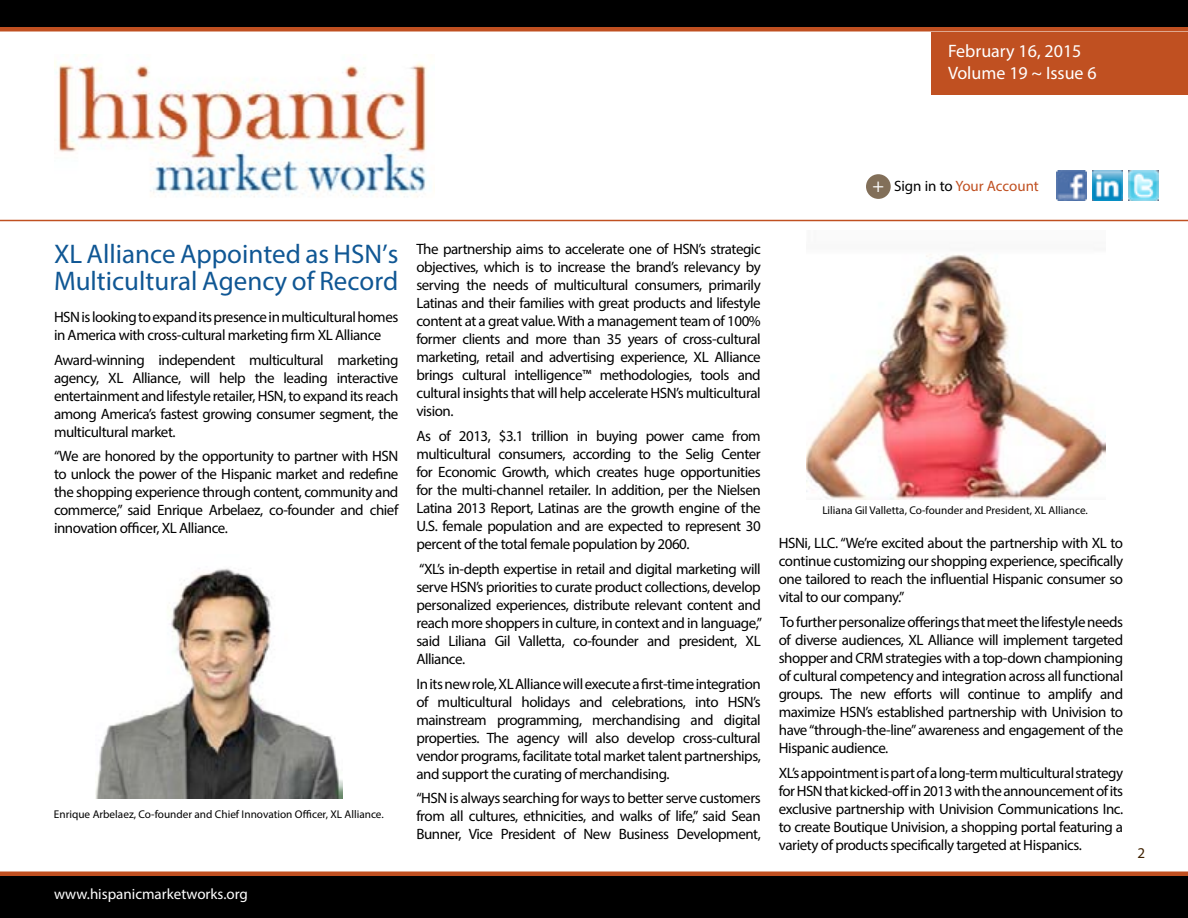
<style>
.page{position:relative;width:1188px;height:918px;background:#fff}
.page>*{position:absolute;margin:0;border:0;box-sizing:border-box;transform-origin:0 0}
.t1{font:27px/27px "Myriad Pro";color:#105794}
.t2{font:18px/21.6px "Myriad Pro";color:#fff}
.t3{font:15px/18px "Myriad Pro";letter-spacing:-.03em;color:#000;text-align:justify}
.t4{font:15px "Myriad Pro";color:#fff}
.t5{font:15px "Myriad Pro";color:#c05021}
.t6{font:15px "Myriad Pro";color:#3f2100}
.t7{font:11.25px "Myriad Pro";color:#000}
.s1{font-size:19.5px;color:#fff}
.s2{color:#000}
</style>
<div class="page">
<div style="left:0;top:874px;width:1188px;height:44px;background:#000"></div>
<hr style="left:0;top:872px;width:1188px;height:4px;background:#c05021">
<div style="left:0;top:27px;width:1188px;height:5px;background:#c05021"></div>
<div style="left:932px;top:32px;width:256px;height:62px;background:#c05021"></div>
<img style="left:1057px;top:170px;width:30px;height:30px">
<img style="left:1129px;top:170px;width:30px;height:30px">
<img style="left:1093px;top:170px;width:30px;height:30px">
<div style="left:866px;top:174px;width:25px;height:25px;background:#826f59;border-radius:50%"></div>
<div style="left:0;top:0;width:1188px;height:27px;background:#000"></div>
<hr style="left:0;top:220px;width:1188px;height:1px;background:#c05021">
<img style="left:54px;top:54px;width:381px;height:144px">
<img style="left:95px;top:568px;width:248px;height:230px">
<img style="left:806px;top:254px;width:299px;height:246px">
<p class="t2" style="left:948px;top:40px;width:150px">February 16, 2015<br>Volume 19 ~ Issue 6</p>
<p class="t5" style="left:872px;top:177px;width:168px"><span class="s1">+</span> <span class="s2">Sign in to</span> Your Account</p>
<h1 class="t1" style="left:54px;top:240px;width:346px">XL Alliance Appointed as HSN’s<br>Multicultural Agency of Record</h1>
<p class="t3" style="left:54px;top:307px;width:346px">HSN is looking to expand its presence in multicultural homes in America with cross-cultural marketing firm XL Alliance</p>
<p class="t3" style="left:54px;top:350px;width:346px">Award-winning independent multicultural marketing agency, XL Alliance, will help the leading interactive entertainment and lifestyle retailer, HSN, to expand its reach among America’s fastest growing consumer segment, the multicultural market.</p>
<p class="t3" style="left:54px;top:447px;width:346px">“We are honored by the opportunity to partner with HSN to unlock the power of the Hispanic market and redefine the shopping experience through content, community and commerce,” said Enrique Arbelaez, co-founder and chief innovation officer, XL Alliance.</p>
<p class="t7" style="left:54px;top:808px;width:331px">Enrique Arbelaez, Co-founder and Chief Innovation Officer, XL Alliance.</p>
<p class="t4" style="left:54px;top:884px;width:195px">www.hispanicmarketworks.org</p>
<p class="t3" style="left:416px;top:240px;width:346px">The partnership aims to accelerate one of HSN’s strategic objectives, which is to increase the brand’s relevancy by serving the needs of multicultural consumers, primarily Latinas and their families with great products and lifestyle content at a great value. With a management team of 100% former clients and more than 35 years of cross-cultural marketing, retail and advertising experience, XL Alliance brings cultural intelligence™ methodologies, tools and cultural insights that will help accelerate HSN’s multicultural vision.</p>
<p class="t3" style="left:416px;top:427px;width:346px">As of 2013, $3.1 trillion in buying power came from multicultural consumers, according to the Selig Center for Economic Growth, which creates huge opportunities for the multi-channel retailer. In addition, per the Nielsen Latina 2013 Report, Latinas are the growth engine of the U.S. female population and are expected to represent 30 percent of the total female population by 2060.</p>
<p class="t3" style="left:416px;top:559px;width:347px">“XL’s in-depth expertise in retail and digital marketing will serve HSN’s priorities to curate product collections, develop personalized experiences, distribute relevant content and reach more shoppers in culture, in context and in language,” said Liliana Gil Valletta, co-founder and president, XL Alliance.</p>
<p class="t3" style="left:416px;top:674px;width:346px">In its new role, XL Alliance will execute a first-time integration of multicultural holidays and celebrations, into HSN’s mainstream programming, merchandising and digital properties. The agency will also develop cross-cultural vendor programs, facilitate total market talent partnerships, and support the curating of merchandising.</p>
<p class="t3" style="left:416px;top:789px;width:346px">“HSN is always searching for ways to better serve customers from all cultures, ethnicities, and walks of life,” said Sean Bunner, Vice President of New Business Development,</p>
<p class="t7" style="left:822px;top:504px;width:267px">Liliana Gil Valletta, Co-founder and President, XL Alliance.</p>
<p class="t3" style="left:779px;top:534px;width:346px">HSNi, LLC. “We’re excited about the partnership with XL to continue customizing our shopping experience, specifically one tailored to reach the influential Hispanic consumer so vital to our company.”</p>
<p class="t3" style="left:779px;top:613px;width:346px">To further personalize offerings that meet the lifestyle needs of diverse audiences, XL Alliance will implement targeted shopper and CRM strategies with a top-down championing of cultural competency and integration across all functional groups. The new efforts will continue to amplify and maximize HSN’s established partnership with Univision to have “through-the-line” awareness and engagement of the Hispanic audience.</p>
<p class="t3" style="left:779px;top:763px;width:346px">XL’s appointment is part of a long-term multicultural strategy for HSN that kicked-off in 2013 with the announcement of its exclusive partnership with Univision Communications Inc. to create Boutique Univision, a shopping portal featuring a variety of products specifically targeted at Hispanics.</p>
<p class="t6" style="left:1137px;top:844px;width:9px">2</p>
</div>
